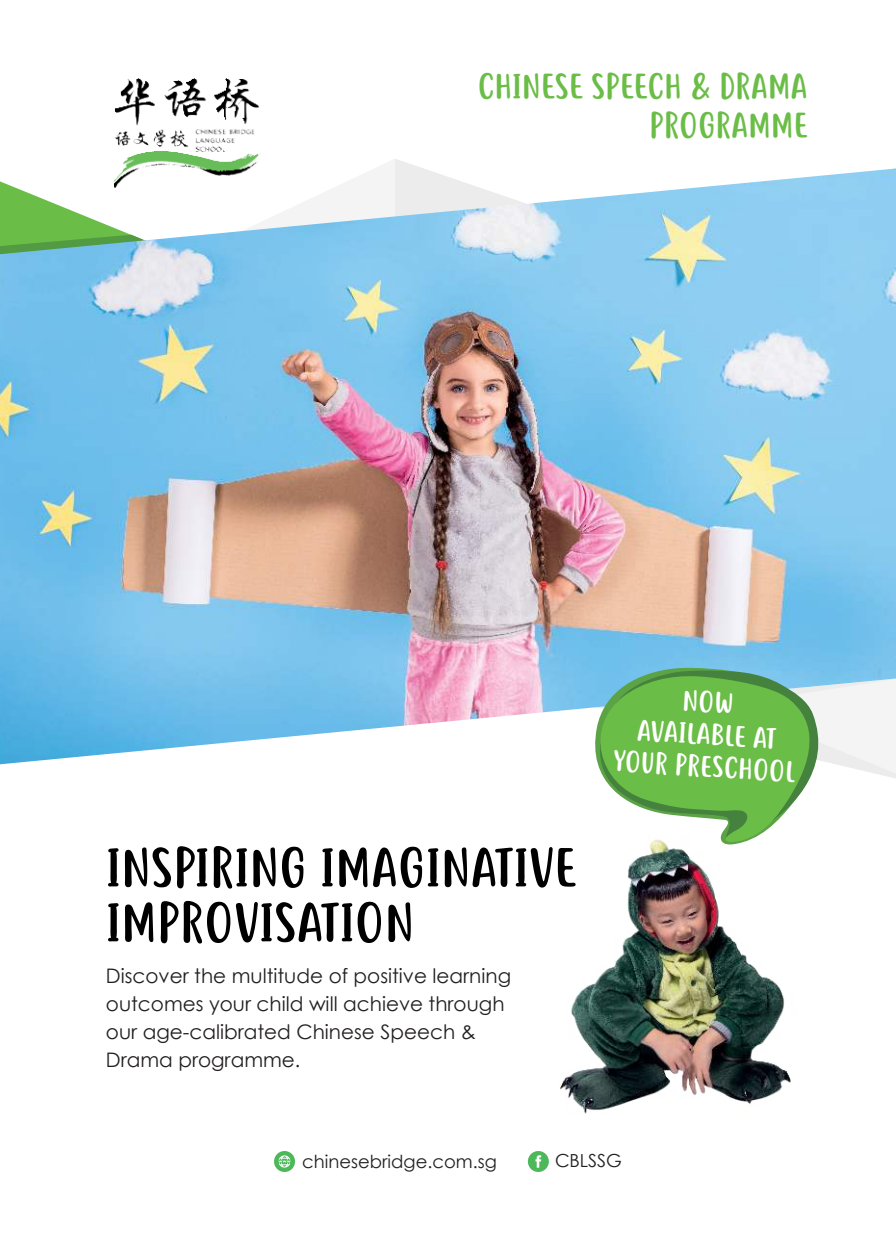
<style>
.page{position:relative;width:896px;height:1248px;background:#fff}
.page>*{position:absolute;margin:0;border:0;box-sizing:border-box;transform-origin:0 0}
.t1{font:52.8px/54.8px "Justtellmewhat";color:#000}
.t2{font:34px/39px "Justtellmewhat";color:#6abd46;text-align:right}
.t3{font:28.4px/32px "Justtellmewhat";color:#fff;text-align:center}
.t4{font:20px/28px "Century Gothic";color:#221f1f}
.t5{font:18px "Century Gothic";color:#221f1f}
</style>
<div class="page">
<svg style="left:377px;top:159px;width:44px;height:9px"></svg>
<img style="left:0;top:168px;width:896px;height:596px">
<svg style="left:584px;top:666px;width:312px;height:112px"></svg>
<svg style="left:274px;top:1150px;width:21px;height:21px"></svg>
<svg style="left:278px;top:1154px;width:13px;height:13px"></svg>
<div style="left:528px;top:1150px;width:21px;height:21px;background:#4cb85a;border-radius:50%"></div>
<svg style="left:535px;top:1155px;width:6px;height:12px"></svg>
<img style="left:535px;top:729px;width:283px;height:423px">
<img style="left:113px;top:79px;width:147px;height:108px">
<h2 class="t2" style="left:478px;top:66px;width:331px">CHINESE SPEECH &amp; DRAMA<br>PROGRAMME</h2>
<h1 class="t1" style="left:106px;top:840px;width:471px">INSPIRING IMAGINATIVE<br>IMPROVISATION</h1>
<p class="t4" style="left:106px;top:963px;width:407px">Discover the multitude of positive learning outcomes your child will achieve through our age-calibrated Chinese Speech &amp; Drama programme.</p>
<h3 class="t3" style="left:617px;top:681px;width:183px;rotate:3deg">NOW<br>AVAILABLE AT<br>YOUR PRESCHOOL</h3>
<p class="t5" style="left:302px;top:1154px;width:196px">chinesebridge.com.sg</p>
<p class="t5" style="left:555px;top:1153px;width:68px">CBLSSG</p>
</div>
